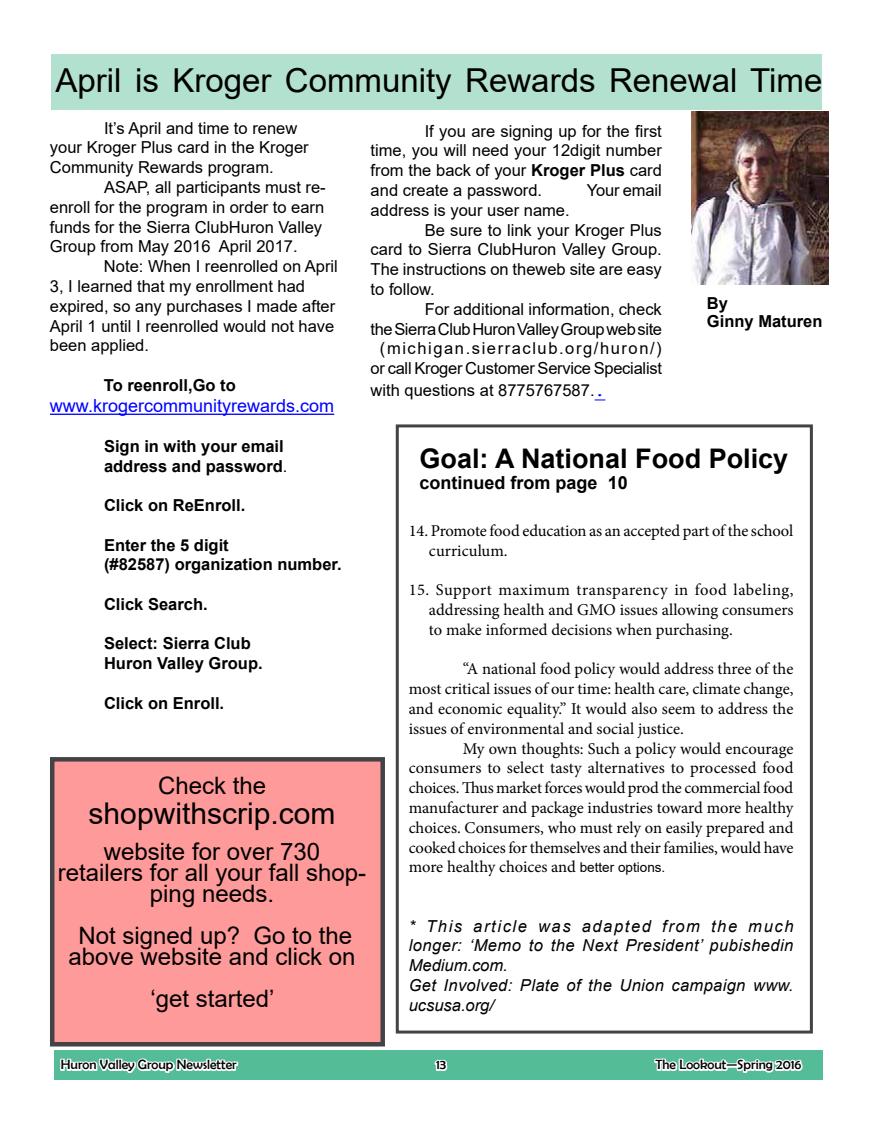
<style>
.page{position:relative;width:878px;height:1134px;background:#fff}
.page>*{position:absolute;margin:0;border:0;box-sizing:border-box;transform-origin:0 0}
.t1{font:33px "Arial";color:#000}
.t2{font:30px "Arial";color:#000}
.t3{font:700 27px "Arial";color:#000}
.t4{font:24px/21px "Arial";color:#000;text-align:center}
.t5{font:18px "Arial";color:#00f}
.t6{font:700 18px "Arial";color:#000}
.t7{font:16.5px/19.8px "Minion Pro";letter-spacing:-.005em;color:#000;text-align:justify}
.t8{font:16.5px/19.8px "Arial";color:#000}
.t9{font:700 16.5px/19.8px "Arial";color:#000}
.t10{font:italic 16.5px/19.8px "Arial";letter-spacing:.025em;color:#000}
.t11{font:16.5px "Arial";letter-spacing:-.025em;color:#000}
.t12{font:16.5px "Arial";letter-spacing:.095em;color:#000}
.t13{font:13.5px "Berlin Sans FB";color:#000}
.s1{font-weight:400}
.s2{font-weight:700}
.s3{font-family:"Courier New";font-size:18px;color:#00f}
.s4{font-family:"Arial";font-size:13.5px}
</style>
<div class="page">
<div style="left:52px;top:759px;width:330px;height:285px;background:#ff9a9a"></div>
<div style="left:50px;top:757px;width:335px;height:290px;border:4px solid #434345"></div>
<div style="left:51px;top:54px;width:770px;height:55px;background:#b3e1d0"></div>
<div style="left:54px;top:1050px;width:768px;height:30px;background:#54bc97"></div>
<svg style="left:59px;top:1042px;width:181px;height:31px"></svg>
<svg style="left:434px;top:1059px;width:14px;height:12px"></svg>
<svg style="left:654px;top:1058px;width:149px;height:15px"></svg>
<img style="left:691px;top:111px;width:137px;height:173px">
<hr style="left:50px;top:414px;width:284px;height:1px;background:#00f">
<div style="left:396px;top:424px;width:416px;height:610px;border:3px solid #434345"></div>
<h1 class="t1" style="left:56px;top:58px;width:768px">April is Kroger Community Rewards Renewal Time</h1>
<p class="t8" style="left:50px;top:118px;width:260px;text-indent:54px">It’s April and time to renew your Kroger Plus card in the Kroger<br>Community Rewards program.</p>
<p class="t8" style="left:50px;top:177px;width:276px;text-indent:54px">ASAP, all participants must re&shy;enroll for the program in order to earn funds for the Sierra ClubHuron Valley Group from May 2016 April 2017.</p>
<p class="t8" style="left:50px;top:256px;width:289px;text-indent:54px">Note: When I reenrolled on April<br>3, I learned that my enrollment had expired, so any purchases I made after<br>April 1 until I reenrolled would not have been applied.</p>
<p class="t9" style="left:104px;top:375px;width:133px">To reenroll,Go to</p>
<p class="t5" style="left:50px;top:394px;width:286px">www.krogercommunityrewards.com</p>
<p class="t9" style="left:104px;top:436px;width:185px">Sign in with your email address and password<span class="s1">.</span></p>
<p class="t9" style="left:104px;top:496px;width:143px">Click on ReEnroll.</p>
<p class="t9" style="left:104px;top:535px;width:239px">Enter the 5 digit<br>(#82587) organization number.</p>
<p class="t9" style="left:104px;top:594px;width:105px">Click Search.</p>
<p class="t9" style="left:104px;top:634px;width:160px">Select: Sierra Club<br>Huron Valley Group.</p>
<p class="t9" style="left:104px;top:693px;width:122px">Click on Enroll.</p>
<p class="t8" style="left:370px;top:121px;width:293px;text-align:justify;text-indent:54px">If you are signing up for the first time, you will need your 12digit number from the back of your <span class="s2">Kroger Plus</span> card and create a password.</p>
<p class="t8" style="left:586px;top:180px;width:77px">Your email</p>
<p class="t8" style="left:370px;top:200px;width:200px">address is your user name.</p>
<p class="t8" style="left:424px;top:220px;width:239px">Be sure to link your Kroger Plus</p>
<p class="t8" style="left:370px;top:240px;width:293px">card to Sierra ClubHuron Valley Group.</p>
<p class="t8" style="left:370px;top:259px;width:293px">The instructions on theweb site are easy</p>
<p class="t8" style="left:370px;top:279px;width:66px">to follow.</p>
<p class="t8" style="left:424px;top:299px;width:239px">For additional information, check</p>
<p class="t11" style="left:370px;top:317px;width:293px">the Sierra Club Huron Valley Group web site</p>
<p class="t12" style="left:380px;top:337px;width:283px">(michigan.sierraclub.org/huron/)</p>
<p class="t8" style="left:370px;top:358px;width:293px">or call Kroger Customer Service Specialist</p>
<p class="t8" style="left:370px;top:380px;width:236px">with questions at 8775767587.<span class="s3">.</span></p>
<p class="t9" style="left:707px;top:294px;width:117px;line-height:18px">By<br>Ginny Maturen</p>
<h3 class="t3" style="left:419px;top:439px;width:370px">Goal: A National Food Policy</h3>
<p class="t6" style="left:419px;top:470px;width:210px">continued from page 10</p>
<p class="t7" style="left:429px;top:521px;width:366px;text-indent:-20px">14. Promote food education as an accepted part of the school curriculum.</p>
<p class="t7" style="left:429px;top:580px;width:366px;text-indent:-20px">15. Support maximum transparency in food labeling, addressing health and GMO issues allowing consumers to make informed decisions when purchasing.</p>
<p class="t7" style="left:408px;top:659px;width:386px;text-indent:54px">“A national food policy would address three of the most critical issues of our time: health care, climate change, and economic equality.” It would also seem to address the issues of environmental and social justice.</p>
<p class="t7" style="left:408px;top:739px;width:386px;text-indent:54px">My own thoughts: Such a policy would encourage consumers to select tasty alternatives to processed food choices. Thus market forces would prod the commercial food manufacturer and package industries toward more healthy choices. Consumers, who must rely on easily prepared and cooked choices for themselves and their families, would have more healthy choices and <span class="s4">better options.</span></p>
<h3 class="t4" style="left:158px;top:775px;width:110px">Check the</h3>
<h2 class="t2" style="left:89px;top:793px;width:248px">shopwithscrip.com</h2>
<h3 class="t4" style="left:58px;top:841px;width:310px">website for over 730<br>retailers for all your fall shop&shy;ping needs.</h3>
<h3 class="t4" style="left:69px;top:925px;width:288px">Not signed up? Go to the above website and click on</h3>
<h3 class="t4" style="left:150px;top:988px;width:126px">‘get started’</h3>
<p class="t10" style="left:409px;top:916px;width:386px">* This article was adapted from the much longer: ‘Memo to the Next President’ pubishedin<br>Medium.com.<br>Get Involved: Plate of the Union campaign www. ucsusa.org/</p>
<p class="t13" style="left:61px;top:1057px;width:177px">Huron Valley Group Newsletter</p>
<p class="t13" style="left:436px;top:1057px;width:12px">13</p>
<p class="t13" style="left:655px;top:1057px;width:147px">The Lookout—Spring 2016</p>
</div>
